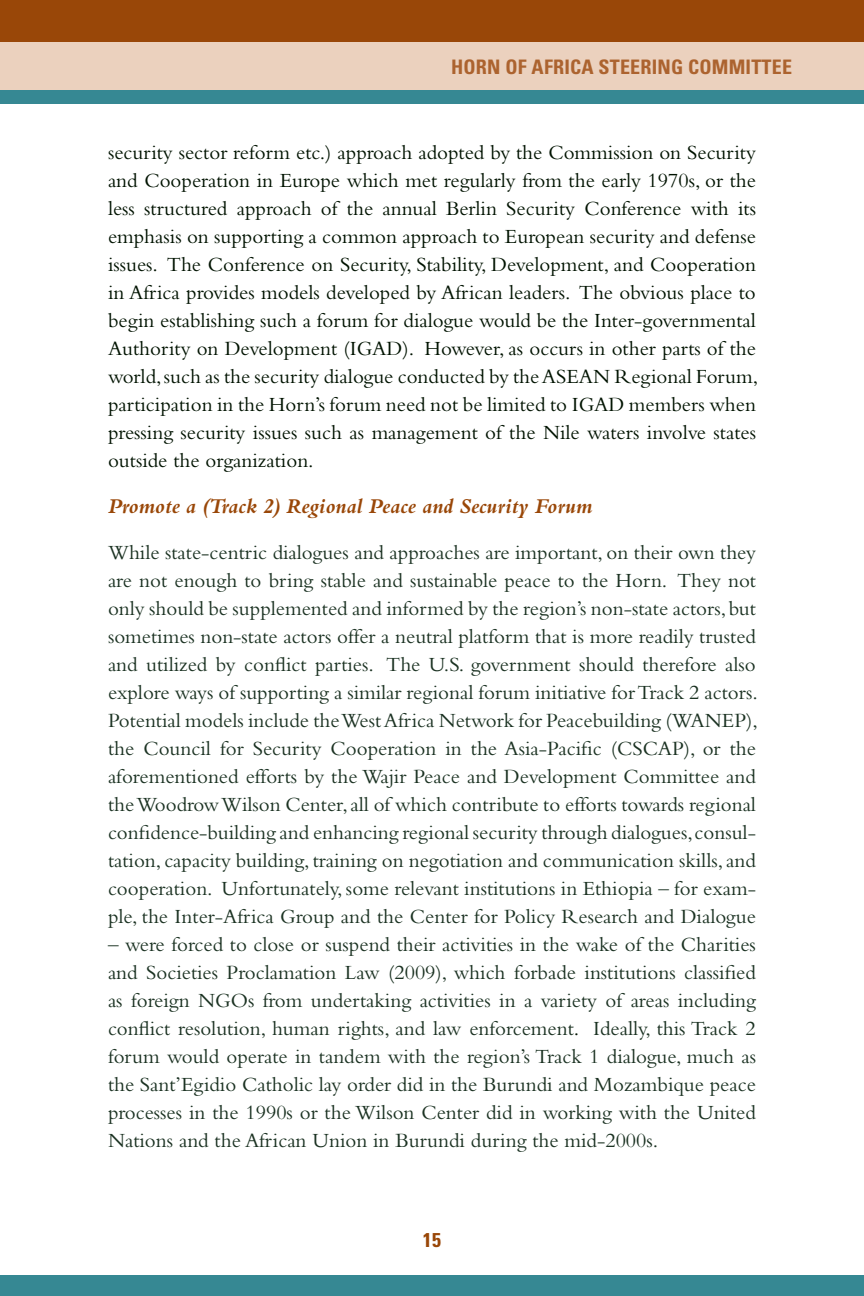
<style>
.page{position:relative;width:864px;height:1296px;background:#fff}
.page>*{position:absolute;margin:0;border:0;box-sizing:border-box;transform-origin:0 0}
.t1{font:italic 700 22px "Bembo";color:#994708}
.t2{font:21px/28px "Bembo";color:#1b3222;text-align:justify}
.t3{font:21px/28px "Bembo";color:#001300;text-align:justify}
.t4{font:700 condensed 20px "Univers";letter-spacing:.01em;color:#ac632f}
.t5{font:700 condensed 20px "Univers";color:#994708}
.s1{color:#001300}
</style>
<div class="page">
<div style="left:0;top:35px;width:864px;height:62px;background:#ebd1be"></div>
<div style="left:0;top:90px;width:864px;height:14px;background:#368893"></div>
<div style="left:0;top:0;width:864px;height:42px;background:#994708"></div>
<div style="left:0;top:1276px;width:864px;height:20px;background:#368893"></div>
<p class="t4" style="left:451px;top:55px;width:342px">HORN OF AFRICA STEERING COMMITTEE</p>
<p class="t3" style="left:108px;top:138px;width:652px">security sector reform etc.) approach adopted by the Commission on Security and Cooperation in Europe which met regularly from the early 1970s, or the less structured approach of the annual Berlin Security Conference with its emphasis on supporting a common approach to European security and defense issues. The Conference on Security, Stability, Development, and Cooperation in Africa provides models developed by African leaders. The obvious place to begin establishing such a forum for dialogue would be the Inter-governmental Authority on Development (IGAD). However, as occurs in other parts of the world, such as the security dialogue conducted by the ASEAN Regional Forum, participation in the Horn’s forum need not be limited to IGAD members when pressing security issues such as management of the Nile waters involve states outside the organization.</p>
<p class="t1" style="left:108px;top:494px;width:486px">Promote a (Track 2) Regional Peace and Security Forum</p>
<p class="t2" style="left:108px;top:538px;width:652px">While state-centric dialogues and approaches are important, on their own they are not enough to bring stable and sustainable peace to the Horn. They not only should be supplemented and informed by the region’s non-state actors, but sometimes non-state actors offer a neutral platform that is more readily trusted and utilized by conflict parties. The U.S. government should therefore also explore ways of supporting a similar regional forum initiative for Track 2 actors.<br>Potential models include the West Africa Network for Peacebuilding (WANEP), the Council for Security Cooperation in the Asia-Pacific (CSCAP), or the aforementioned efforts by the Wajir Peace and Development Committee and the Woodrow Wilson Center, all of which contribute to efforts towards regional confidence-building and enhancing regional security through dialogues, consul&shy;tation, capacity building, training on negotiation and communication skills, and cooperation. Unfortunately, some relevant institutions in Ethiopia – for exam&shy;ple, the Inter-Africa Group and the Center for Policy Research and Dialogue</p>
<p class="t2" style="left:108px;top:930px;width:650px">– were forced to close or suspend their activities in the wake of the Charities and Societies Proclamation Law (2009), which forbade institutions classified as foreign NGOs from undertaking activities in a variety of areas including conflict resolution, human rights, and law enforcement<span class="s1">.</span> Ideally, this Track 2 forum would operate in tandem with the region’s Track 1 dialogue, much as the Sant’Egidio Catholic lay order did in the Burundi and Mozambique peace processes in the 1990s or the Wilson Center did in working with the United Nations and the African Union in Burundi during the mid-2000s.</p>
<p class="t5" style="left:423px;top:1227px;width:20px">15</p>
</div>
